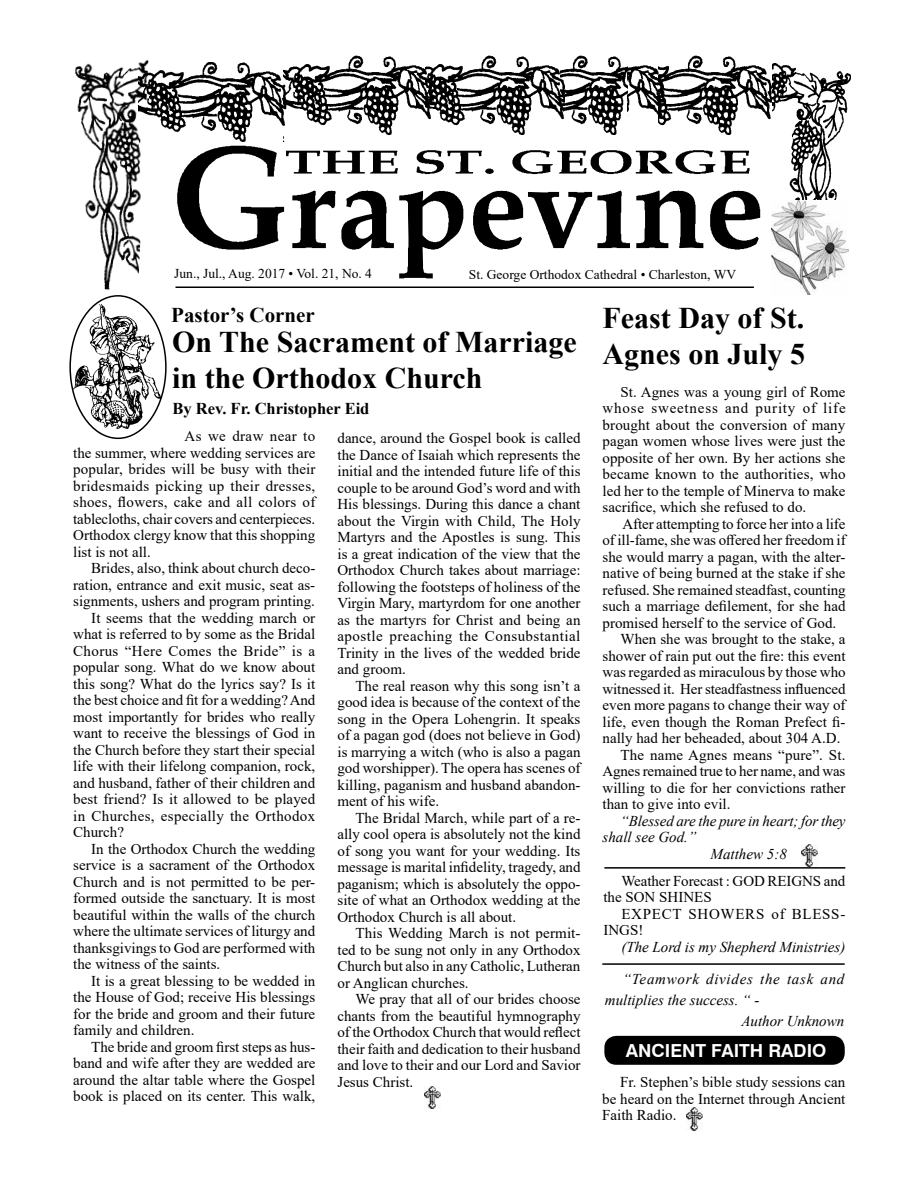
<style>
.page{position:relative;width:918px;height:1188px;background:#fff}
.page>*{position:absolute;margin:0;border:0;box-sizing:border-box;transform-origin:0 0}
.t1{font:700 30px/36px "Times New Roman";color:#000}
.t2{font:700 21px "Times New Roman";color:#000}
.t3{font:700 18px "Swiss 721 BT";color:#fff}
.t4{font:700 16.5px "Times New Roman";color:#000}
.t5{font:15px/16.5px "Times New Roman";color:#000;text-align:justify}
.t6{font:italic 15px "Times New Roman";color:#000}
.t7{font:15px "Times New Roman";letter-spacing:.02em;color:#000}
.t8{font:15px "Times New Roman";letter-spacing:.025em;color:#000}
.t9{font:italic 15px "Times New Roman";letter-spacing:.05em;color:#000}
.t10{font:15px/16.5px "Times New Roman";letter-spacing:.05em;color:#000}
.t11{font:13.5px "Times New Roman";color:#000}
</style>
<div class="page">
<svg style="left:177px;top:148px;width:583px;height:130px"></svg>
<img style="left:773px;top:63px;width:78px;height:138px">
<img style="left:286px;top:56px;width:139px;height:79px">
<img style="left:425px;top:56px;width:136px;height:79px">
<img style="left:561px;top:56px;width:97px;height:79px">
<img style="left:75px;top:60px;width:74px;height:230px">
<img style="left:72px;top:305px;width:89px;height:124px">
<div style="left:69px;top:295px;width:98px;height:144px;border:2px solid #000;border-radius:50%"></div>
<hr style="left:176px;top:286px;width:578px;height:2px;background:#000">
<img style="left:138px;top:63px;width:148px;height:85px">
<img style="left:658px;top:56px;width:115px;height:79px">
<img style="left:801px;top:844px;width:17px;height:23px">
<hr style="left:604px;top:867px;width:241px;height:2px;background:#000">
<img style="left:686px;top:1107px;width:17px;height:23px">
<img style="left:424px;top:1086px;width:17px;height:23px">
<hr style="left:602px;top:963px;width:243px;height:2px;background:#000">
<div style="left:606px;top:1037px;width:237px;height:26px;background:#000;border-radius:10px"></div>
<div style="left:604px;top:1036px;width:241px;height:29px;border:3px solid #000;border-radius:10px"></div>
<img style="left:771px;top:201px;width:78px;height:94px">
<p class="t11" style="left:174px;top:264px;width:199px">Jun., Jul., Aug. 2017 • Vol. 21, No. 4</p>
<p class="t11" style="left:469px;top:265px;width:269px">St. George Orthodox Cathedral • Charleston, WV</p>
<h2 class="t2" style="left:171px;top:300px;width:145px">Pastor’s Corner</h2>
<h1 class="t1" style="left:172px;top:324px;width:406px">On The Sacrament of Marriage in the Orthodox Church</h1>
<p class="t4" style="left:172px;top:397px;width:199px">By Rev. Fr. Christopher Eid</p>
<p class="t5" style="left:73px;top:428px;width:244px;text-indent:111px">As we draw near to the summer, where wedding services are popular, brides will be busy with their bridesmaids picking up their dresses, shoes, flowers, cake and all colors of tablecloths, chair covers and centerpieces.<br>Orthodox clergy know that this shopping list is not all.</p>
<p class="t5" style="left:91px;top:560px;width:226px">Brides, also, think about church deco-</p>
<p class="t5" style="left:73px;top:576px;width:244px">ration, entrance and exit music, seat as-</p>
<p class="t5" style="left:73px;top:593px;width:243px">signments, ushers and program printing.</p>
<p class="t5" style="left:91px;top:609px;width:226px">It seems that the wedding march or</p>
<p class="t5" style="left:73px;top:626px;width:244px">what is referred to by some as the Bridal</p>
<p class="t8" style="left:73px;top:640px;width:243px">Chorus “Here Comes the Bride” is a</p>
<p class="t5" style="left:73px;top:659px;width:244px">popular song. What do we know about</p>
<p class="t5" style="left:73px;top:675px;width:244px">this song? What do the lyrics say? Is it</p>
<p class="t5" style="left:73px;top:692px;width:244px">the best choice and fit for a wedding? And</p>
<p class="t5" style="left:73px;top:708px;width:244px">most importantly for brides who really</p>
<p class="t5" style="left:73px;top:725px;width:244px">want to receive the blessings of God in</p>
<p class="t5" style="left:73px;top:741px;width:244px">the Church before they start their special</p>
<p class="t5" style="left:73px;top:758px;width:244px">life with their lifelong companion, rock,</p>
<p class="t5" style="left:73px;top:774px;width:244px">and husband, father of their children and</p>
<p class="t5" style="left:73px;top:791px;width:243px">best friend? Is it allowed to be played</p>
<p class="t7" style="left:73px;top:805px;width:243px">in Churches, especially the Orthodox</p>
<p class="t5" style="left:73px;top:824px;width:52px">Church?</p>
<p class="t5" style="left:91px;top:840px;width:226px">In the Orthodox Church the wedding</p>
<p class="t5" style="left:73px;top:857px;width:244px">service is a sacrament of the Orthodox</p>
<p class="t5" style="left:73px;top:873px;width:244px">Church and is not permitted to be per-</p>
<p class="t5" style="left:73px;top:890px;width:244px">formed outside the sanctuary. It is most</p>
<p class="t5" style="left:73px;top:906px;width:244px">beautiful within the walls of the church</p>
<p class="t5" style="left:73px;top:923px;width:244px">where the ultimate services of liturgy and</p>
<p class="t5" style="left:73px;top:939px;width:244px">thanksgivings to God are performed with</p>
<p class="t5" style="left:73px;top:956px;width:149px">the witness of the saints.</p>
<p class="t5" style="left:91px;top:972px;width:226px">It is a great blessing to be wedded in</p>
<p class="t5" style="left:73px;top:989px;width:244px">the House of God; receive His blessings</p>
<p class="t5" style="left:73px;top:1005px;width:244px">for the bride and groom and their future</p>
<p class="t5" style="left:73px;top:1022px;width:123px">family and children.</p>
<p class="t5" style="left:91px;top:1038px;width:226px">The bride and groom first steps as hus-</p>
<p class="t5" style="left:73px;top:1055px;width:244px">band and wife after they are wedded are</p>
<p class="t5" style="left:73px;top:1071px;width:244px">around the altar table where the Gospel</p>
<p class="t5" style="left:73px;top:1088px;width:244px">book is placed on its center. This walk,</p>
<p class="t5" style="left:338px;top:430px;width:245px">dance, around the Gospel book is called the Dance of Isaiah which represents the initial and the intended future life of this couple to be around God’s word and with His blessings. During this dance a chant about the Virgin with Child, The Holy Martyrs and the Apostles is sung. This is a great indication of the view that the Orthodox Church takes about marriage: following the footsteps of holiness of the Virgin Mary, martyrdom for one another as the martyrs for Christ and being an apostle preaching the Consubstantial Trinity in the lives of the wedded bride and groom.</p>
<p class="t5" style="left:338px;top:677px;width:245px;text-indent:18px">The real reason why this song isn’t a good idea is because of the context of the song in the Opera Lohengrin. It speaks of a pagan god (does not believe in God) is marrying a witch (who is also a pagan god worshipper). The opera has scenes of killing, paganism and husband abandon&shy;ment of his wife.</p>
<p class="t5" style="left:338px;top:809px;width:245px;text-indent:18px">The Bridal March, while part of a re&shy;ally cool opera is absolutely not the kind of song you want for your wedding. Its message is marital infidelity, tragedy, and paganism; which is absolutely the oppo&shy;site of what an Orthodox wedding at the Orthodox Church is all about.</p>
<p class="t5" style="left:338px;top:925px;width:245px;text-indent:18px">This Wedding March is not permit&shy;ted to be sung not only in any Orthodox Church but also in any Catholic, Lutheran or Anglican churches.</p>
<p class="t5" style="left:338px;top:991px;width:245px;text-indent:18px">We pray that all of our brides choose chants from the beautiful hymnography of the Orthodox Church that would reflect their faith and dedication to their husband and love to their and our Lord and Savior Jesus Christ.</p>
<h1 class="t1" style="left:603px;top:299px;width:204px">Feast Day of St.<br>Agnes on July 5</h1>
<p class="t5" style="left:603px;top:383px;width:245px;text-indent:18px">St. Agnes was a young girl of Rome whose sweetness and purity of life brought about the conversion of many pagan women whose lives were just the opposite of her own. By her actions she became known to the authorities, who led her to the temple of Minerva to make sacrifice, which she refused to do.</p>
<p class="t5" style="left:622px;top:515px;width:224px">After attempting to force her into a life</p>
<p class="t5" style="left:603px;top:532px;width:245px">of ill-fame, she was offered her freedom if</p>
<p class="t5" style="left:603px;top:548px;width:244px">she would marry a pagan, with the alter-</p>
<p class="t5" style="left:603px;top:565px;width:244px">native of being burned at the stake if she</p>
<p class="t5" style="left:603px;top:581px;width:245px">refused. She remained steadfast, counting</p>
<p class="t5" style="left:603px;top:598px;width:245px">such a marriage defilement, for she had</p>
<p class="t5" style="left:603px;top:614px;width:235px">promised herself to the service of God.</p>
<p class="t5" style="left:621px;top:631px;width:227px">When she was brought to the stake, a</p>
<p class="t5" style="left:603px;top:647px;width:245px">shower of rain put out the fire: this event</p>
<p class="t5" style="left:603px;top:664px;width:245px">was regarded as miraculous by those who</p>
<p class="t5" style="left:603px;top:680px;width:245px">witnessed it. Her steadfastness influenced</p>
<p class="t5" style="left:603px;top:697px;width:245px">even more pagans to change their way of</p>
<p class="t5" style="left:603px;top:713px;width:245px">life, even though the Roman Prefect fi-</p>
<p class="t5" style="left:603px;top:730px;width:239px">nally had her beheaded, about 304 A.D.</p>
<p class="t5" style="left:621px;top:746px;width:226px">The name Agnes means “pure”. St.</p>
<p class="t5" style="left:603px;top:763px;width:244px">Agnes remained true to her name, and was</p>
<p class="t5" style="left:603px;top:779px;width:245px">willing to die for her convictions rather</p>
<p class="t5" style="left:603px;top:796px;width:129px">than to give into evil.</p>
<p class="t6" style="left:621px;top:810px;width:227px">“Blessed are the pure in heart; for they</p>
<p class="t6" style="left:603px;top:827px;width:95px">shall see God.”</p>
<p class="t6" style="left:711px;top:843px;width:78px">Matthew 5:8</p>
<p class="t5" style="left:603px;top:872px;width:244px;text-indent:18px">Weather Forecast : GOD REIGNS and the SON SHINES</p>
<p class="t10" style="left:603px;top:905px;width:243px;text-indent:18px">EXPECT SHOWERS of BLESS-<br>INGS!</p>
<p class="t6" style="left:621px;top:936px;width:225px">(The Lord is my Shepherd Ministries)</p>
<p class="t9" style="left:623px;top:968px;width:223px">“Teamwork divides the task and</p>
<p class="t6" style="left:605px;top:989px;width:156px">multiplies the success. “ -</p>
<p class="t6" style="left:741px;top:1010px;width:104px">Author Unknown</p>
<p class="t3" style="left:626px;top:1039px;width:202px">ANCIENT FAITH RADIO</p>
<p class="t5" style="left:602px;top:1073px;width:245px;text-indent:18px">Fr. Stephen’s bible study sessions can be heard on the Internet through Ancient Faith Radio.</p>
</div>
